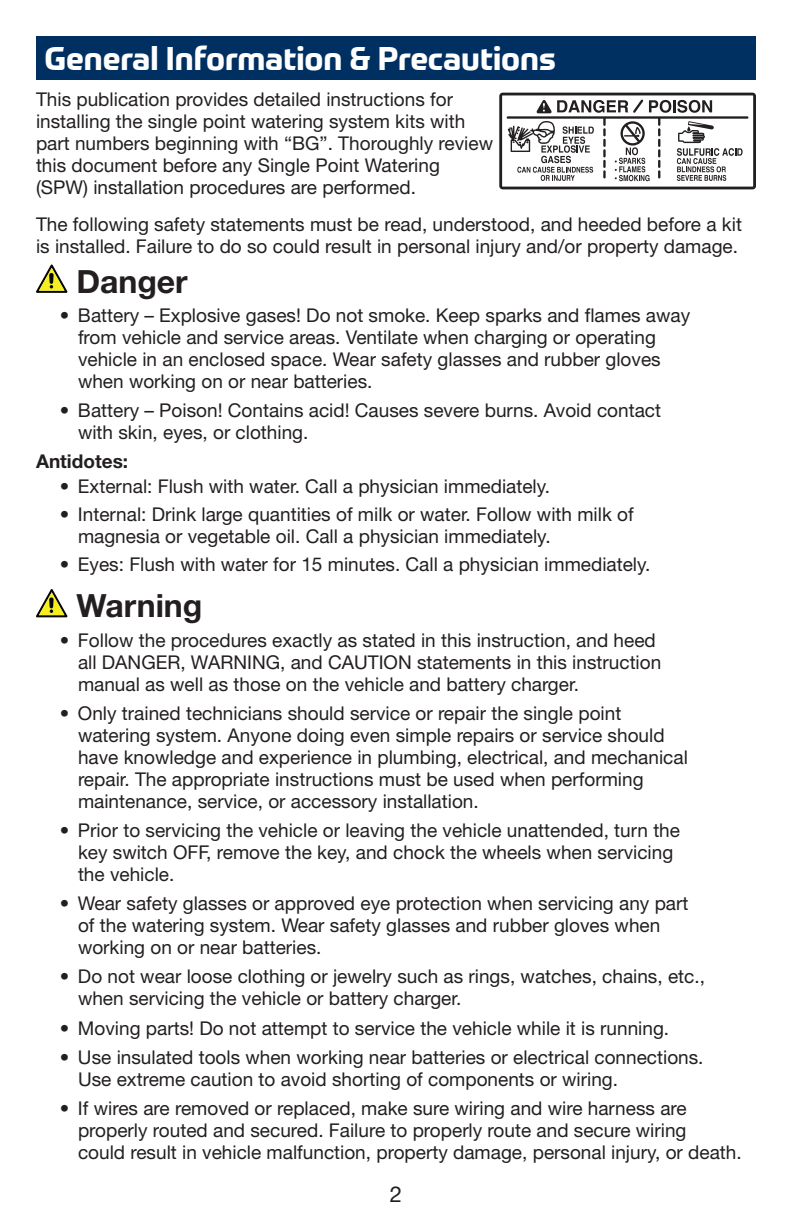
<style>
.page{position:relative;width:792px;height:1224px;background:#fff}
.page>*{position:absolute;margin:0;border:0;box-sizing:border-box;transform-origin:0 0}
.Heading{font:700 32px "Prometo";color:#fff}
.Heading_2{font:700 32px "Helvetica Neue LT Std";color:#231f20}
.t1{font:22px "Helvetica Neue LT Std";color:#231f20}
.Lists{font:19px/22px "Helvetica Neue LT Std";color:#231f20}
.Body{font:19px/22px "Helvetica Neue LT Std";color:#231f20}
.Lists-2{font:700 19px "Helvetica Neue LT Std";color:#231f20}
</style>
<div class="page">
<div style="left:36px;top:36px;width:720px;height:43px;background:#003062"></div>
<svg style="left:499px;top:93px;width:257px;height:96px"></svg>
<svg style="left:36px;top:265px;width:32px;height:28px"></svg>
<svg style="left:36px;top:589px;width:32px;height:28px"></svg>
<p class="Heading" style="left:45px;top:38px;width:513px">General Information &amp; Precautions</p>
<p class="Body" style="left:36px;top:88px;width:459px">This publication provides detailed instructions for installing the single point watering system kits with part numbers beginning with “BG”. Thoroughly review this document before any Single Point Watering (SPW) installation procedures are performed.</p>
<p class="Body" style="left:36px;top:213px;width:708px">The following safety statements must be read, understood, and heeded before a kit is installed. Failure to do so could result in personal injury and/or property damage.</p>
<p class="Heading_2" style="left:76px;top:262px;width:113px">Danger</p>
<p class="Lists" style="left:78px;top:304px;width:614px;text-indent:-18px">• Battery – Explosive gases! Do not smoke. Keep sparks and flames away from vehicle and service areas. Ventilate when charging or operating vehicle in an enclosed space. Wear safety glasses and rubber gloves when working on or near batteries.</p>
<p class="Lists" style="left:78px;top:399px;width:585px;text-indent:-18px">• Battery – Poison! Contains acid! Causes severe burns. Avoid contact with skin, eyes, or clothing.</p>
<p class="Lists-2" style="left:36px;top:450px;width:94px">Antidotes:</p>
<p class="Lists" style="left:60px;top:475px;width:492px">• External: Flush with water. Call a physician immediately.</p>
<p class="Lists" style="left:78px;top:503px;width:557px;text-indent:-18px">• Internal: Drink large quantities of milk or water. Follow with milk of magnesia or vegetable oil. Call a physician immediately.</p>
<p class="Lists" style="left:60px;top:553px;width:592px">• Eyes: Flush with water for 15 minutes. Call a physician immediately.</p>
<p class="Heading_2" style="left:76px;top:586px;width:128px">Warning</p>
<p class="Lists" style="left:78px;top:628px;width:585px;text-indent:-18px">• Follow the procedures exactly as stated in this instruction, and heed all DANGER, WARNING, and CAUTION statements in this instruction manual as well as those on the vehicle and battery charger.</p>
<p class="Lists" style="left:78px;top:702px;width:611px;text-indent:-18px">• Only trained technicians should service or repair the single point watering system. Anyone doing even simple repairs or service should have knowledge and experience in plumbing, electrical, and mechanical repair. The appropriate instructions must be used when performing maintenance, service, or accessory installation.</p>
<p class="Lists" style="left:78px;top:819px;width:604px;text-indent:-18px">• Prior to servicing the vehicle or leaving the vehicle unattended, turn the key switch OFF, remove the key, and chock the wheels when servicing the vehicle.</p>
<p class="Lists" style="left:78px;top:892px;width:612px;text-indent:-18px">• Wear safety glasses or approved eye protection when servicing any part of the watering system. Wear safety glasses and rubber gloves when working on or near batteries.</p>
<p class="Lists" style="left:78px;top:965px;width:629px;text-indent:-18px">• Do not wear loose clothing or jewelry such as rings, watches, chains, etc., when servicing the vehicle or battery charger.</p>
<p class="Lists" style="left:60px;top:1016px;width:611px">• Moving parts! Do not attempt to service the vehicle while it is running.</p>
<p class="Lists" style="left:78px;top:1046px;width:627px;text-indent:-18px">• Use insulated tools when working near batteries or electrical connections.<br>Use extreme caution to avoid shorting of components or wiring.</p>
<p class="Lists" style="left:78px;top:1097px;width:665px;text-indent:-18px">• If wires are removed or replaced, make sure wiring and wire harness are properly routed and secured. Failure to properly route and secure wiring<br>could result in vehicle malfunction, property damage, personal injury, or death.</p>
<p class="t1" style="left:390px;top:1181px;width:14px">2</p>
</div>
